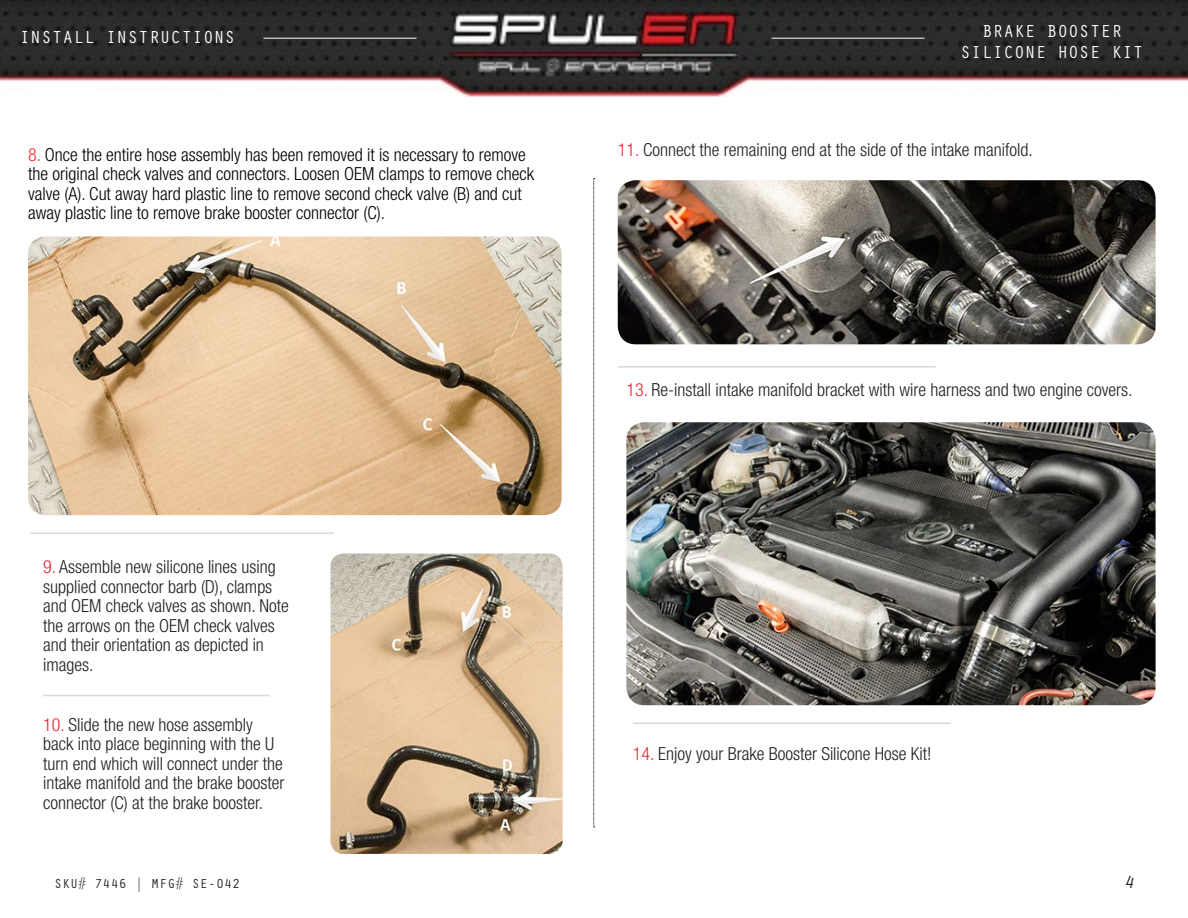
<style>
.page{position:relative;width:1188px;height:918px;background:#fff}
.page>*{position:absolute;margin:0;border:0;box-sizing:border-box;transform-origin:0 0}
.t1{font:300 condensed 18px/19.5px "Helvetica Neue LT Std";color:#231f20}
.t2{font:300 condensed 18px/19.5px "Helvetica Neue LT Std";color:#000}
.t3{font:18px/21.6px "Orator Std";color:#fff;text-align:center}
.t4{font:italic 18px "Orator Std";color:#231f20}
.t5{font:13.5px "Orator Std";color:#231f20}
.s1{color:#ea3334}
.s2{color:#ea232f}
</style>
<div class="page">
<img style="left:0;top:0;width:1188px;height:96px">
<hr style="left:772px;top:38px;width:152px;height:1px;background:#fff">
<svg style="left:594px;top:178px;width:1px;height:650px"></svg>
<hr style="left:264px;top:38px;width:152px;height:1px;background:#fff">
<img style="left:28px;top:237px;width:534px;height:278px">
<hr style="left:30px;top:532px;width:304px;height:2px;background:#d8d9d8">
<img style="left:330px;top:554px;width:233px;height:300px">
<hr style="left:43px;top:695px;width:227px;height:1px;background:#d8d9d8">
<img style="left:618px;top:180px;width:538px;height:164px">
<hr style="left:618px;top:366px;width:318px;height:2px;background:#d8d9d8">
<img style="left:626px;top:422px;width:530px;height:283px">
<hr style="left:633px;top:723px;width:318px;height:1px;background:#d8d9d8">
<p class="t3" style="left:19px;top:26px;width:218px">INSTALL INSTRUCTIONS</p>
<p class="t3" style="left:960px;top:19px;width:185px">BRAKE BOOSTER<br>SILICONE HOSE KIT</p>
<p class="t2" style="left:28px;top:145px;width:507px"><span class="s1">8.</span> Once the entire hose assembly has been removed it is necessary to remove the original check valves and connectors. Loosen OEM clamps to remove check valve (A). Cut away hard plastic line to remove second check valve (B) and cut away plastic line to remove brake booster connector (C).</p>
<p class="t1" style="left:43px;top:557px;width:247px"><span class="s2">9.</span> Assemble new silicone lines using supplied connector barb (D), clamps and OEM check valves as shown. Note the arrows on the OEM check valves and their orientation as depicted in images.</p>
<p class="t1" style="left:43px;top:714px;width:243px"><span class="s2">10.</span> Slide the new hose assembly back into place beginning with the U turn end which will connect under the intake manifold and the brake booster connector (C) at the brake booster.</p>
<p class="t5" style="left:54px;top:874px;width:188px">SKU# 7446 | MFG# SE-042</p>
<p class="t1" style="left:618px;top:140px;width:416px"><span class="s2">11.</span> Connect the remaining end at the side of the intake manifold.</p>
<p class="t1" style="left:626px;top:380px;width:508px"><span class="s2">13.</span> Re-install intake manifold bracket with wire harness and two engine covers.</p>
<p class="t1" style="left:633px;top:744px;width:300px"><span class="s2">14.</span> Enjoy your Brake Booster Silicone Hose Kit!</p>
<p class="t4" style="left:1123px;top:869px;width:12px">4</p>
</div>
